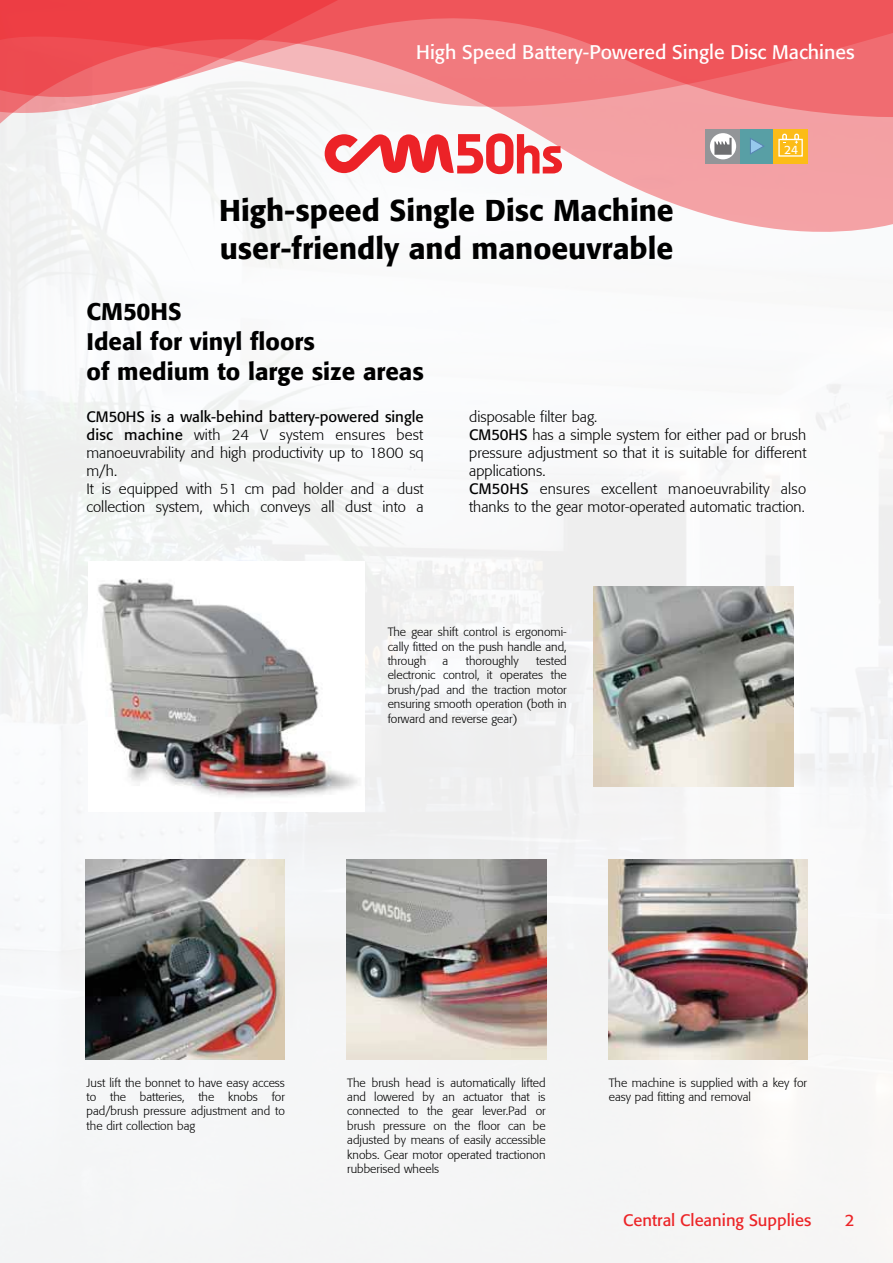
<style>
.page{position:relative;width:893px;height:1263px;background:#fff}
.page>*{position:absolute;margin:0;border:0;box-sizing:border-box;transform-origin:0 0}
.t1{font:500 30px/37.7px "Formata";color:#000}
.t2{font:500 24px/30.2px "Formata";color:#000}
.t3{font:19.5px "Formata";color:#fff}
.t4{font:16.5px "Formata";color:#ec2427}
.t5{font:300 15px/18px "Formata";color:#000}
.t6{font:300 12px/14.4px "Formata";color:#000;text-align:justify}
.t7{font:12px "Formata";color:#fff}
.s1{font-weight:400}
</style>
<div class="page">
<div style="left:0;top:232px;width:893px;height:1031px;background:#f6f6f7"></div>
<svg style="left:0;top:113px;width:893px;height:119px;fill:#f4f4f4"></svg>
<svg style="left:0;top:0;width:893px;height:113px;background:#f0777b"></svg>
<img style="left:594px;top:586px;width:200px;height:200px">
<img style="left:608px;top:859px;width:200px;height:200px">
<img style="left:89px;top:561px;width:275px;height:251px">
<img style="left:85px;top:859px;width:200px;height:200px">
<img style="left:346px;top:859px;width:200px;height:200px">
<svg style="left:325px;top:133px;width:237px;height:41px"></svg>
<div style="left:740px;top:130px;width:34px;height:34px;background:#589fa5"></div>
<svg style="left:750px;top:138px;width:14px;height:17px"></svg>
<div style="left:774px;top:130px;width:34px;height:34px;background:#fcbc17"></div>
<div style="left:778px;top:139px;width:25px;height:18px;border:1px solid #fff"></div>
<svg style="left:781px;top:133px;width:19px;height:11px"></svg>
<div style="left:706px;top:130px;width:34px;height:34px;background:#939598"></div>
<div style="left:710px;top:133px;width:26px;height:26px;background:#fff;border-radius:50%"></div>
<svg style="left:714px;top:138px;width:18px;height:17px"></svg>
<h3 class="t3" style="left:416px;top:40px;width:440px">High Speed Battery-Powered Single Disc Machines</h3>
<p class="t7" style="left:784px;top:143px;width:15px">24</p>
<h1 class="t1" style="left:219px;top:191px;width:456px">High-speed Single Disc Machine user-friendly and manoeuvrable</h1>
<h2 class="t2" style="left:87px;top:296px;width:339px">CM50HS<br>Ideal for vinyl floors<br>of medium to large size areas</h2>
<p class="t5" style="left:87px;top:408px;width:339px"><span class="s1">CM50HS is a walk-behind battery-powered single disc machine</span> with 24 V system ensures best manoeuvrability and high productivity up to 1800 sq m/h.<br>It is equipped with 51 cm pad holder and a dust collection system, which conveys all dust into a</p>
<p class="t5" style="left:469px;top:408px;width:339px">disposable filter bag.<br><span class="s1">CM50HS</span> has a simple system for either pad or brush pressure adjustment so that it is suitable for different applications.<br><span class="s1">CM50HS</span> ensures excellent manoeuvrability also thanks to the gear motor-operated automatic traction.</p>
<p class="t6" style="left:388px;top:625px;width:181px">The gear shift control is ergonomi&shy;cally fitted on the push handle and, through</p>
<p class="t6" style="left:388px;top:654px;width:181px;text-indent:149px">tested electronic control, it operates the brush/pad and the traction motor ensuring smooth operation (both in forward and reverse gear)</p>
<p class="t6" style="left:442px;top:654px;width:7px">a</p>
<p class="t6" style="left:466px;top:654px;width:54px">thoroughly</p>
<p class="t6" style="left:87px;top:1075px;width:200px">Just lift the bonnet to have easy access to the batteries, the knobs for pad/brush pressure adjustment and to the dirt collection bag</p>
<p class="t6" style="left:347px;top:1075px;width:200px">The brush head is automatically lifted and lowered by an actuator that is connected to the gear lever.Pad or brush pressure on the floor can be adjusted by means of easily accessible knobs. Gear motor operated tractionon rubberised wheels</p>
<p class="t6" style="left:609px;top:1075px;width:200px">The machine is supplied with a key for easy pad fitting and removal</p>
<h3 class="t4" style="left:623px;top:1210px;width:190px">Central Cleaning Supplies</h3>
<h3 class="t4" style="left:845px;top:1210px;width:11px">2</h3>
</div>
